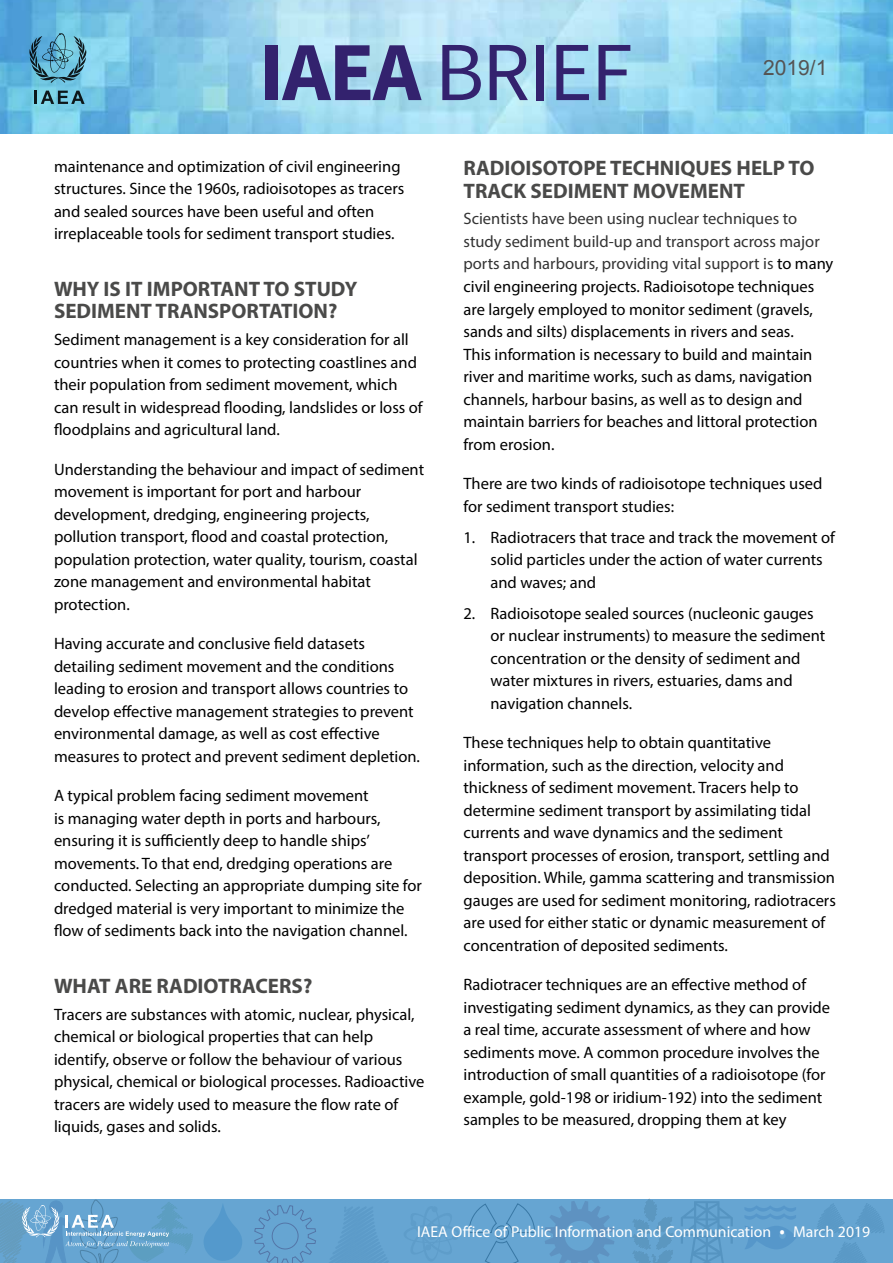
<style>
.page{position:relative;width:893px;height:1263px;background:#fff}
.page>*{position:absolute;margin:0;border:0;box-sizing:border-box;transform-origin:0 0}
.t1{font:84px "Source Sans Pro";letter-spacing:-.02em;color:#33226e}
.t2{font:700 21px/22.5px "Myriad Pro";color:#4a4a49}
.t3{font:21px "Arial";color:#555454}
.t4{font:16.5px/22.5px "Myriad Pro";color:#000}
.t5{font:15.75px "Myriad Pro";color:#fff}
.s1{font-weight:700}
.s2{color:#333}
.s3{font-family:"Source Sans Pro";font-size:18px}
</style>
<div class="page">
<img style="left:0;top:0;width:893px;height:134px">
<svg style="left:0;top:1199px;width:893px;height:64px;background:#62a0ce"></svg>
<svg style="left:0;top:1200px;width:193px;height:63px;background:#6da7cf"></svg>
<svg style="left:29px;top:33px;width:57px;height:50px;background:#569bb5"></svg>
<svg style="left:35px;top:91px;width:50px;height:13px"></svg>
<div style="left:204px;top:1202px;width:38px;height:59px;background:#66a5d2"></div>
<h1 class="t1" style="left:259px;top:20px;width:375px"><span class="s1">IAEA</span> BRIEF</h1>
<p class="t3" style="left:763px;top:54px;width:66px">2019/1</p>
<p class="t4" style="left:54px;top:155px;width:352px">maintenance and optimization of civil engineering structures. Since the 1960s, radioisotopes as tracers and sealed sources have been useful and often irreplaceable tools for sediment transport studies.</p>
<p class="t2" style="left:54px;top:277px;width:305px">WHY IS IT IMPORTANT TO STUDY<br>SEDIMENT TRANSPORTATION?</p>
<p class="t4" style="left:54px;top:328px;width:370px">Sediment management is a key consideration for all countries when it comes to protecting coastlines and their population from sediment movement, which can result in widespread flooding, landslides or loss of floodplains and agricultural land.</p>
<p class="t4" style="left:54px;top:458px;width:372px">Understanding the behaviour and impact of sediment movement is important for port and harbour development, dredging, engineering projects, pollution transport, flood and coastal protection, population protection, water quality, tourism, coastal zone management and environmental habitat protection.</p>
<p class="t4" style="left:54px;top:632px;width:367px">Having accurate and conclusive field datasets detailing sediment movement and the conditions leading to erosion and transport allows countries to develop effective management strategies to prevent environmental damage, as well as cost effective measures to protect and prevent sediment depletion.</p>
<p class="t4" style="left:54px;top:784px;width:369px">A typical problem facing sediment movement<br>is managing water depth in ports and harbours, ensuring it is sufficiently deep to handle ships’ movements. To that end, dredging operations are conducted. Selecting an appropriate dumping site for dredged material is very important to minimize the flow of sediments back into the navigation channel.</p>
<p class="t2" style="left:54px;top:974px;width:260px">WHAT ARE RADIOTRACERS?</p>
<p class="t4" style="left:54px;top:1002px;width:372px">Tracers are substances with atomic, nuclear, physical, chemical or biological properties that can help identify, observe or follow the behaviour of various physical, chemical or biological processes. Radioactive tracers are widely used to measure the flow rate of liquids, gases and solids.</p>
<p class="t2" style="left:463px;top:156px;width:352px">RADIOISOTOPE TECHNIQUES HELP TO<br>TRACK SEDIMENT MOVEMENT</p>
<p class="t4" style="left:463px;top:207px;width:371px"><span class="s2">Scientists have been using nuclear techniques to study sediment build-up and transport across major ports and harbours, providing vital support is</span> to many civil engineering projects. Radioisotope techniques are largely employed to monitor sediment (gravels, sands and silts) displacements in rivers and seas.<br>This information is necessary to build and maintain river and maritime works, such as dams, navigation channels, harbour basins, as well as to design and maintain barriers for beaches and littoral protection from erosion.</p>
<p class="t4" style="left:463px;top:472px;width:360px">There are two kinds of radioisotope techniques used for sediment transport studies:</p>
<p class="t4" style="left:490px;top:525px;width:346px;text-indent:-27px">1. Radiotracers that trace and track the movement of solid particles under the action of water currents and waves; and</p>
<p class="t4" style="left:490px;top:601px;width:336px;text-indent:-27px">2. Radioisotope sealed sources (nucleonic gauges or nuclear instruments) to measure the sediment concentration or the density of sediment and water mixtures in rivers, estuaries, dams and navigation channels.</p>
<p class="t4" style="left:463px;top:731px;width:374px">These techniques help to obtain quantitative information, such as the direction, velocity and thickness of sediment movement. Tracers help to determine sediment transport by assimilating tidal currents and wave dynamics and the sediment transport processes of erosion, transport, settling and deposition. While, gamma scattering and transmission gauges are used for sediment monitoring, radiotracers are used for either static or dynamic measurement of concentration of deposited sediments.</p>
<p class="t4" style="left:463px;top:973px;width:368px">Radiotracer techniques are an effective method of investigating sediment dynamics, as they can provide a real time, accurate assessment of where and how sediments move. A common procedure involves the introduction of small quantities of a radioisotope (for example, gold-198 or iridium-192) into the sediment samples to be measured, dropping them at key</p>
<p class="t5" style="left:417px;top:1221px;width:455px">IAEA Office of Public Information and Communication <span class="s3">•</span> March 2019</p>
</div>
